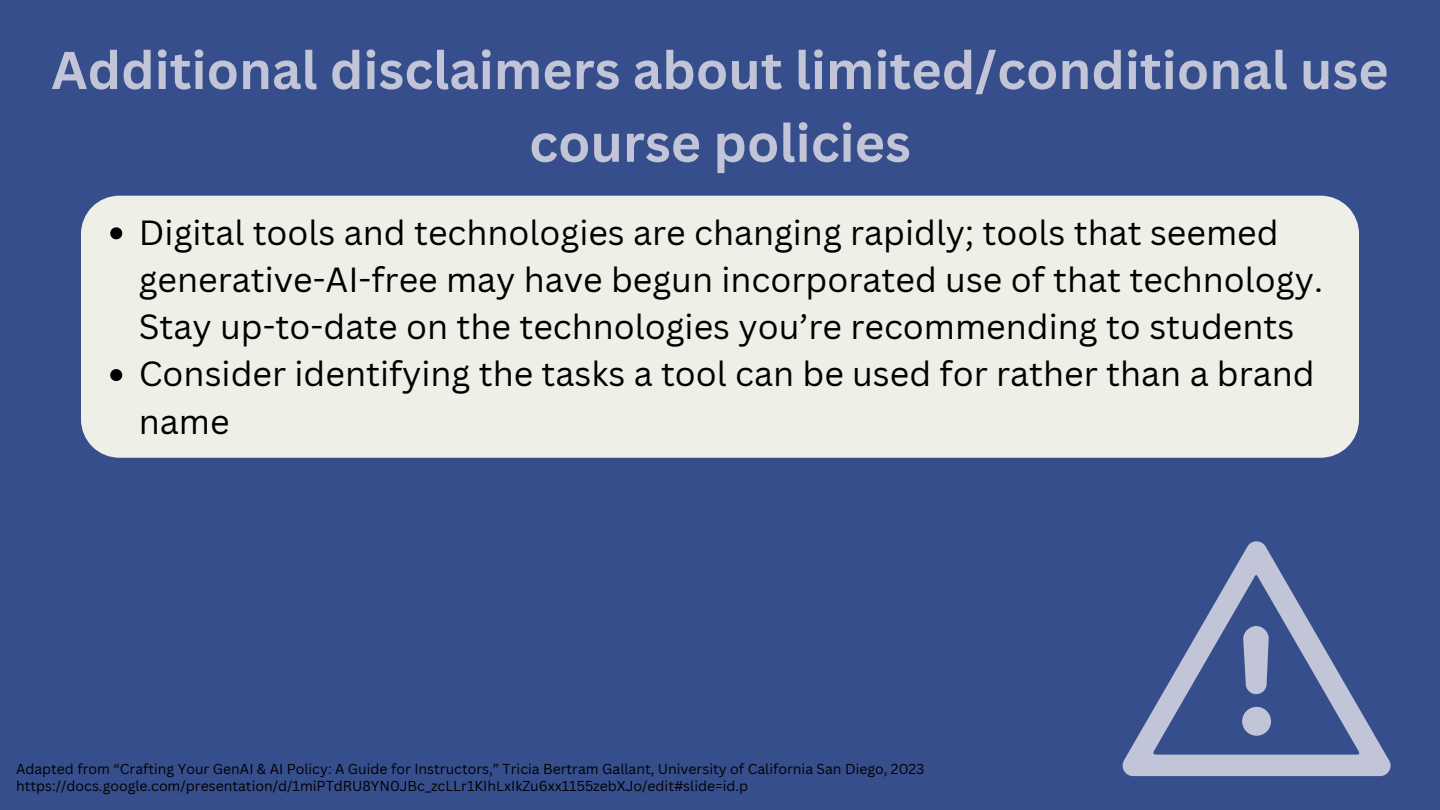
<style>
.page{position:relative;width:1440px;height:810px;background:#374e8c}
.page>*{position:absolute;margin:0;border:0;box-sizing:border-box;transform-origin:0 0}
.t1{font:700 52px/72.8px "Canva Sans";color:#c2c4d7;text-align:center}
.t2{font:34px/47.2px "Canva Sans";color:#000}
.t3{font:14px "Canva Sans";color:#000}
</style>
<div class="page">
<svg style="left:1122px;top:541px;width:269px;height:235px"></svg>
<svg style="left:1243px;top:626px;width:26px;height:68px;background:#aaafca"></svg>
<div style="left:1242px;top:707px;width:29px;height:29px;background:#c2c4d7;border-radius:50%"></div>
<div style="left:81px;top:196px;width:1278px;height:262px;background:#efeee7"></div>
<svg style="left:110px;top:227px;width:12px;height:12px"></svg>
<svg style="left:110px;top:369px;width:12px;height:12px"></svg>
<p class="t1" style="left:51px;top:32px;width:1339px">Additional disclaimers about limited/conditional use course policies</p>
<h1 class="t2" style="left:139px;top:208px;width:1186px">Digital tools and technologies are changing rapidly; tools that seemed generative-AI-free may have begun incorporated use of that technology.<br>Stay up-to-date on the technologies you’re recommending to students</h1>
<p class="t2" style="left:139px;top:350px;width:1178px">Consider identifying the tasks a tool can be used for rather than a brand name</p>
<p class="t3" style="left:16px;top:759px;width:910px">Adapted from “Crafting Your GenAI &amp; AI Policy: A Guide for Instructors,” Tricia Bertram Gallant, University of California San Diego, 2023</p>
<p class="t3" style="left:16px;top:776px;width:734px">https://docs.google.com/presentation/d/1miPTdRU8YN0JBc_zcLLr1KIhLxIkZu6xx1155zebXJo/edit#slide=id.p</p>
</div>
